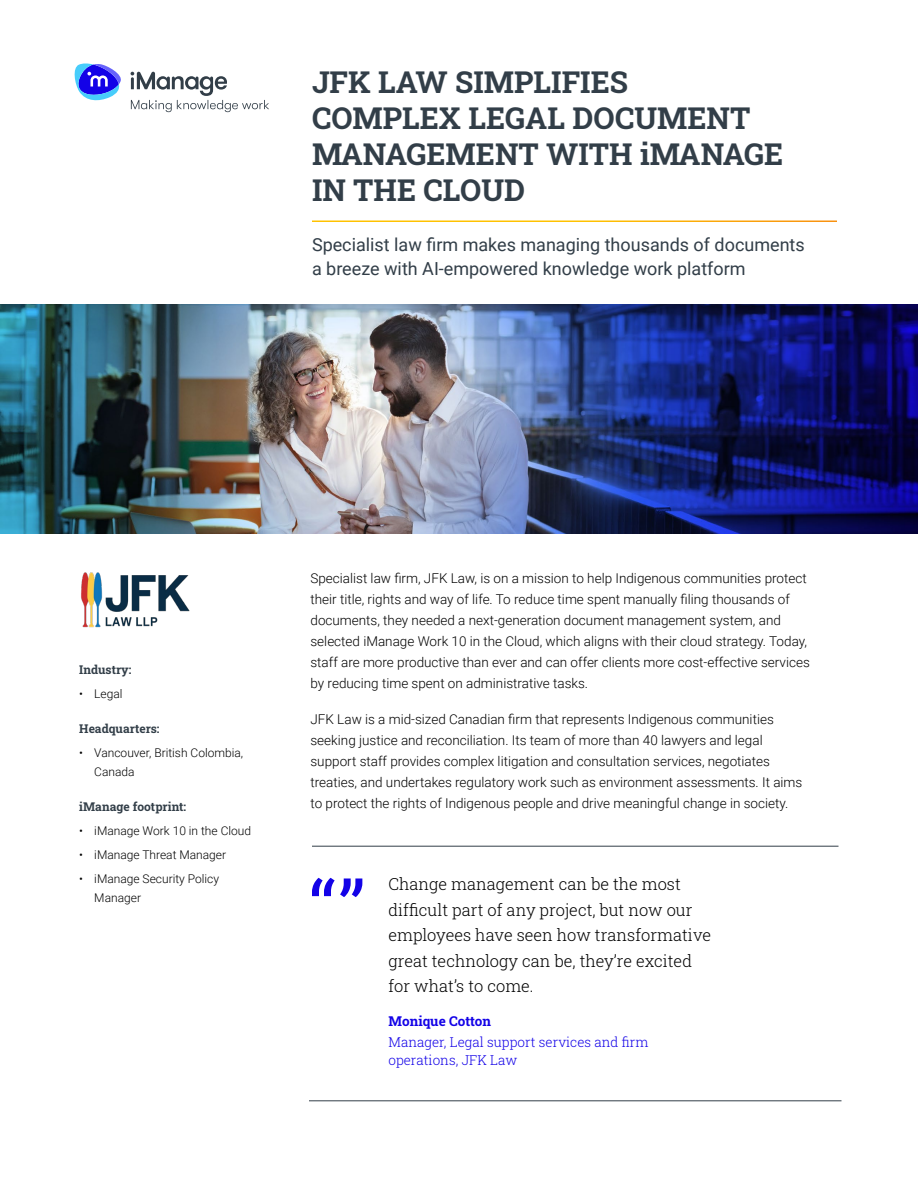
<style>
.page{position:relative;width:918px;height:1188px;background:#fff}
.page>*{position:absolute;margin:0;border:0;box-sizing:border-box;transform-origin:0 0}
.A-Main_head{font:700 30px/36px "Roboto Slab";color:#323e48}
.A-MainSubhead{font:18px/24px "Roboto";color:#323e48}
.A-pg1_quote{font:300 16.5px/25.5px "Roboto Slab";color:#000}
.A-text{font:300 13.5px/21px "Roboto";color:#000}
.A-pg_1_Quote_byline{font:300 13.5px/18px "Roboto Slab";color:#1302e7}
.A-pg_1_Quote_byline-2{font:700 13.5px "Roboto Slab";color:#1302e7}
.t1{font:300 12px/19.5px "Roboto";color:#000}
.A-side_bar_head{font:700 12px "Roboto Slab";color:#323e48}
</style>
<div class="page">
<svg style="left:74px;top:63px;width:47px;height:38px"></svg>
<svg style="left:131px;top:72px;width:138px;height:40px"></svg>
<img style="left:0;top:304px;width:918px;height:230px">
<svg style="left:312px;top:878px;width:50px;height:19px"></svg>
<hr style="left:312px;top:846px;width:526px;height:1px;background:#323e48">
<img style="left:81px;top:573px;width:109px;height:55px">
<hr style="left:309px;top:1101px;width:533px;height:1px;background:#323e48">
<p class="A-Main_head" style="left:312px;top:64px;width:473px">JFK LAW SIMPLIFIES<br>COMPLEX LEGAL DOCUMENT<br>MANAGEMENT WITH iMANAGE<br>IN THE CLOUD</p>
<p class="A-MainSubhead" style="left:312px;top:232px;width:494px">Specialist law firm makes managing thousands of documents a breeze with AI-empowered knowledge work platform</p>
<p class="A-text" style="left:310px;top:567px;width:501px">Specialist law firm, JFK Law, is on a mission to help Indigenous communities protect their title, rights and way of life. To reduce time spent manually filing thousands of documents, they needed a next-generation document management system, and selected iManage Work 10 in the Cloud, which aligns with their cloud strategy. Today, staff are more productive than ever and can offer clients more cost-effective services by reducing time spent on administrative tasks.</p>
<p class="A-text" style="left:310px;top:708px;width:493px">JFK Law is a mid-sized Canadian firm that represents Indigenous communities seeking justice and reconciliation. Its team of more than 40 lawyers and legal support staff provides complex litigation and consultation services, negotiates treaties, and undertakes regulatory work such as environment assessments. It aims to protect the rights of Indigenous people and drive meaningful change in society.</p>
<p class="A-side_bar_head" style="left:79px;top:661px;width:54px">Industry:</p>
<p class="t1" style="left:79px;top:684px;width:45px">• Legal</p>
<p class="A-side_bar_head" style="left:79px;top:720px;width:82px">Headquarters:</p>
<p class="t1" style="left:94px;top:742px;width:150px;text-indent:-15px">• Vancouver, British Colombia,<br>Canada</p>
<p class="A-side_bar_head" style="left:79px;top:798px;width:108px">iManage footprint:</p>
<p class="t1" style="left:79px;top:820px;width:173px">• iManage Work 10 in the Cloud</p>
<p class="t1" style="left:79px;top:844px;width:148px">• iManage Threat Manager</p>
<p class="t1" style="left:94px;top:868px;width:126px;text-indent:-15px">• iManage Security Policy<br>Manager</p>
<p class="A-pg1_quote" style="left:388px;top:871px;width:324px">Change management can be the most difficult part of any project, but now our employees have seen how transformative great technology can be, they’re excited for what’s to come.</p>
<p class="A-pg_1_Quote_byline-2" style="left:388px;top:1012px;width:104px">Monique Cotton</p>
<p class="A-pg_1_Quote_byline" style="left:388px;top:1033px;width:261px">Manager, Legal support services and firm operations, JFK Law</p>
</div>
